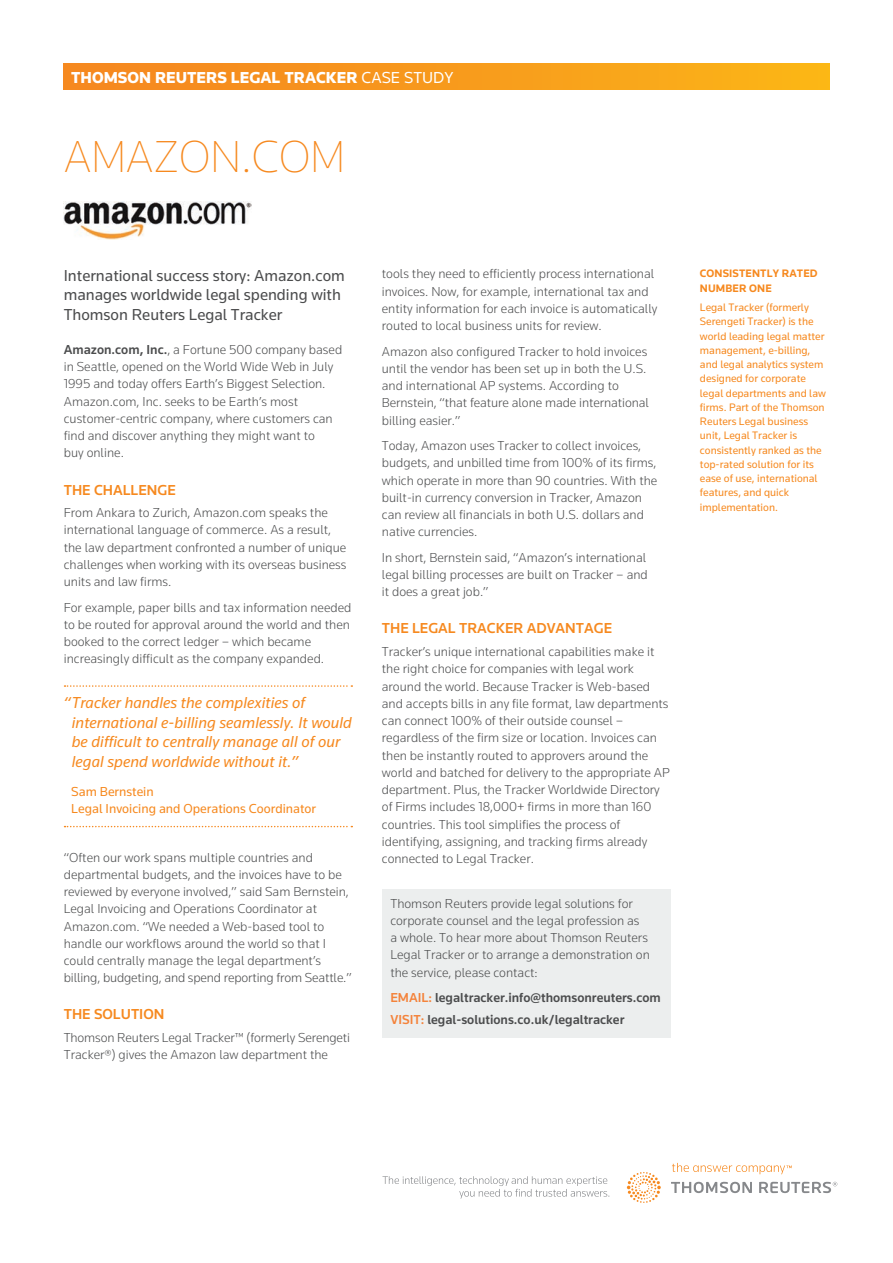
<style>
.page{position:relative;width:893px;height:1263px;background:#fff}
.page>*{position:absolute;margin:0;border:0;box-sizing:border-box;transform-origin:0 0}
.t1{font:200 46.5px "Knowledge";letter-spacing:-.01em;color:#f6891f}
.t2{font:italic 16.5px/19.8px "Knowledge";color:#f6891f}
.t3{font:16.5px/19.5px "Knowledge";color:#4b4c4d}
.t4{font:900 16.5px "Knowledge";color:#fff}
.t5{font:500 15px "Knowledge";color:#f6891f}
.t6{font:300 13.5px/17.2px "Knowledge";color:#4b4c4d}
.t7{font:500 13.5px/21.5px "Knowledge";color:#4b4c4d}
.t8{font:13.5px/17.2px "Knowledge";color:#f6891f}
.t9{font:11.25px/14.2px "Knowledge";color:#f6891f}
.t10{font:700 11.25px/15px "Knowledge";letter-spacing:.01em;color:#f6891f}
.s1{font-weight:400}
.s2{font-weight:500}
.s3{color:#f4833b}
</style>
<div class="page">
<div style="left:64px;top:64px;width:765px;height:25px;background:linear-gradient(to right,#f58420,#fbb417)"></div>
<div style="left:382px;top:889px;width:288px;height:148px;background:#eceeee"></div>
<svg style="left:65px;top:685px;width:287px;height:2px"></svg>
<svg style="left:65px;top:826px;width:287px;height:1px"></svg>
<svg style="left:382px;top:1163px;width:455px;height:40px"></svg>
<img style="left:64px;top:202px;width:188px;height:38px">
<p class="t4" style="left:71px;top:67px;width:384px">THOMSON REUTERS LEGAL TRACKER <span class="s1">CASE STUDY</span></p>
<h1 class="t1" style="left:64px;top:128px;width:283px">AMAZON.COM</h1>
<p class="t3" style="left:64px;top:265px;width:283px">International success story: Amazon.com manages worldwide legal spending with<br>Thomson Reuters Legal Tracker</p>
<p class="t6" style="left:64px;top:341px;width:280px"><span class="s2">Amazon.com, Inc.</span>, a Fortune 500 company based in Seattle, opened on the World Wide Web in July 1995 and today offers Earth’s Biggest Selection.<br>Amazon.com, Inc. seeks to be Earth’s most customer-centric company, where customers can find and discover anything they might want to<br>buy online.</p>
<p class="t5" style="left:64px;top:480px;width:114px">THE CHALLENGE</p>
<p class="t6" style="left:64px;top:504px;width:284px">From Ankara to Zurich, Amazon.com speaks the international language of commerce. As a result, the law department confronted a number of unique challenges when working with its overseas business units and law firms.</p>
<p class="t6" style="left:64px;top:598px;width:289px">For example, paper bills and tax information needed to be routed for approval around the world and then booked to the correct ledger – which became increasingly difficult as the company expanded.</p>
<p class="t2" style="left:72px;top:692px;width:282px;text-indent:-8px">“Tracker handles the complexities of international e-billing seamlessly. It would be difficult to centrally manage all of our legal spend worldwide without it.”</p>
<p class="t8" style="left:71px;top:782px;width:246px">Sam Bernstein<br>Legal Invoicing and Operations Coordinator</p>
<p class="t6" style="left:64px;top:848px;width:289px">“Often our work spans multiple countries and departmental budgets, and the invoices have to be reviewed by everyone involved,” said Sam Bernstein, Legal Invoicing and Operations Coordinator at Amazon.com. “We needed a Web-based tool to handle our workflows around the world so that I could centrally manage the legal department’s billing, budgeting, and spend reporting from Seattle.”</p>
<p class="t5" style="left:64px;top:1005px;width:102px">THE SOLUTION</p>
<p class="t6" style="left:64px;top:1028px;width:288px">Thomson Reuters Legal Tracker™ (formerly Serengeti<br>Tracker®) gives the Amazon law department the</p>
<p class="t6" style="left:382px;top:265px;width:277px">tools they need to efficiently process international invoices. Now, for example, international tax and entity information for each invoice is automatically routed to local business units for review.</p>
<p class="t6" style="left:382px;top:342px;width:269px">Amazon also configured Tracker to hold invoices until the vendor has been set up in both the U.S. and international AP systems. According to Bernstein, “that feature alone made international billing easier.”</p>
<p class="t6" style="left:382px;top:437px;width:277px">Today, Amazon uses Tracker to collect invoices, budgets, and unbilled time from 100% of its firms, which operate in more than 90 countries. With the built-in currency conversion in Tracker, Amazon can review all financials in both U.S. dollars and native currencies.</p>
<p class="t6" style="left:382px;top:549px;width:267px;text-align:justify">In short, Bernstein said, “Amazon’s international legal billing processes are built on Tracker – and it does a great job.”</p>
<p class="t5" style="left:382px;top:619px;width:232px">THE LEGAL TRACKER ADVANTAGE</p>
<p class="t6" style="left:382px;top:643px;width:289px">Tracker’s unique international capabilities make it the right choice for companies with legal work around the world. Because Tracker is Web-based and accepts bills in any file format, law departments can connect 100% of their outside counsel – regardless of the firm size or location. Invoices can then be instantly routed to approvers around the world and batched for delivery to the appropriate AP department. Plus, the Tracker Worldwide Directory of Firms includes 18,000+ firms in more than 160 countries. This tool simplifies the process of identifying, assigning, and tracking firms already connected to Legal Tracker.</p>
<p class="t6" style="left:390px;top:894px;width:261px">Thomson Reuters provide legal solutions for corporate counsel and the legal profession as<br>a whole. To hear more about Thomson Reuters Legal Tracker or to arrange a demonstration on the service, please contact:</p>
<p class="t7" style="left:390px;top:987px;width:272px"><span class="s3">EMAIL:</span> legaltracker.info@thomsonreuters.com<br><span class="s3">VISIT:</span> legal-solutions.co.uk/legaltracker</p>
<p class="t10" style="left:700px;top:266px;width:119px">CONSISTENTLY RATED<br>NUMBER ONE</p>
<p class="t9" style="left:700px;top:300px;width:127px">Legal Tracker (formerly<br>Serengeti Tracker) is the world leading legal matter management, e-billing, and legal analytics system designed for corporate legal departments and law firms. Part of the Thomson<br>Reuters Legal business unit, Legal Tracker is consistently ranked as the top-rated solution for its ease of use, international features, and quick implementation.</p>
</div>
